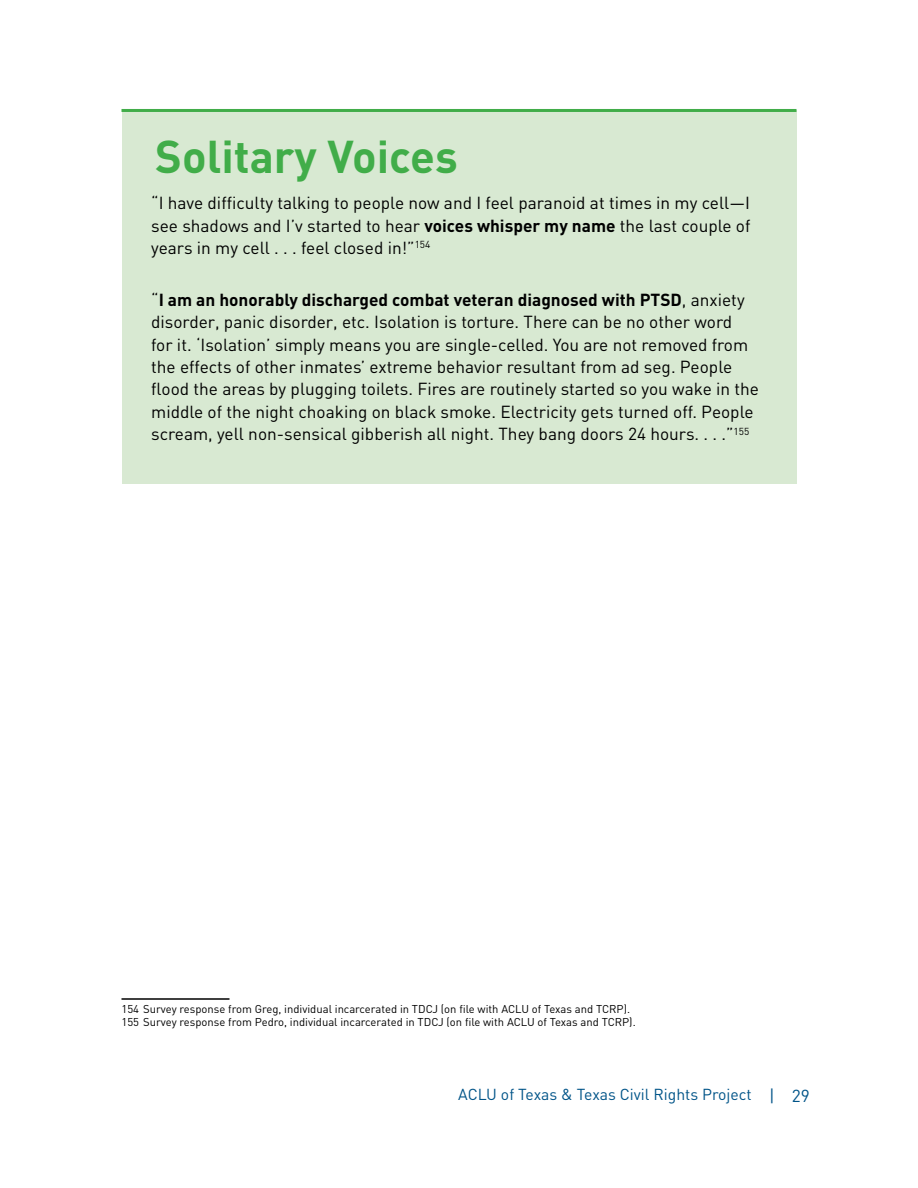
<style>
.page{position:relative;width:918px;height:1188px;background:#fff}
.page>*{position:absolute;margin:0;border:0;box-sizing:border-box;transform-origin:0 0}
.t1{font:700 45.3px "DIN";color:#41ad49}
.t2{font:17.25px/22.5px "DIN";color:#000;text-align:justify}
.t3{font:15.75px "DIN";color:#005488}
.t4{font:11.25px/13.5px "DIN";color:#000}
.s1{font-weight:700}
.s2{font-size:17.25px}
</style>
<div class="page">
<div style="left:122px;top:110px;width:675px;height:374px;background:#d8e9d2"></div>
<hr style="left:122px;top:109px;width:674px;height:3px;background:#41ad49">
<hr style="left:122px;top:998px;width:108px;height:2px;background:#000">
<h1 class="t1" style="left:155px;top:127px;width:304px">Solitary Voices</h1>
<p class="t2" style="left:151px;top:191px;width:601px">“I have difficulty talking to people now and I feel paranoid at times in my cell—I see shadows and I’v started to hear <span class="s1">voices whisper my name</span> the last couple of years in my cell . . . feel closed in!”<sup>154</sup></p>
<p class="t2" style="left:151px;top:288px;width:609px;text-align:left">“<span class="s1">I am an honorably discharged combat veteran diagnosed with PTSD</span>, anxiety disorder, panic disorder, etc. Isolation is torture. There can be no other word<br>for it. ‘Isolation’ simply means you are single-celled. You are not removed from the effects of other inmates’ extreme behavior resultant from ad seg. People flood the areas by plugging toilets. Fires are routinely started so you wake in the middle of the night choaking on black smoke. Electricity gets turned off. People scream, yell non-sensical gibberish all night. They bang doors 24 hours. . . .”<sup>155</sup></p>
<p class="t4" style="left:122px;top:1001px;width:516px">154 Survey response from Greg, individual incarcerated in TDCJ (on file with ACLU of Texas and TCRP).<br>155 Survey response from Pedro, individual incarcerated in TDCJ (on file with ACLU of Texas and TCRP).</p>
<p class="t3" style="left:458px;top:1085px;width:353px">ACLU of Texas &amp; Texas Civil Rights Project <span class="s2">| 29</span></p>
</div>
